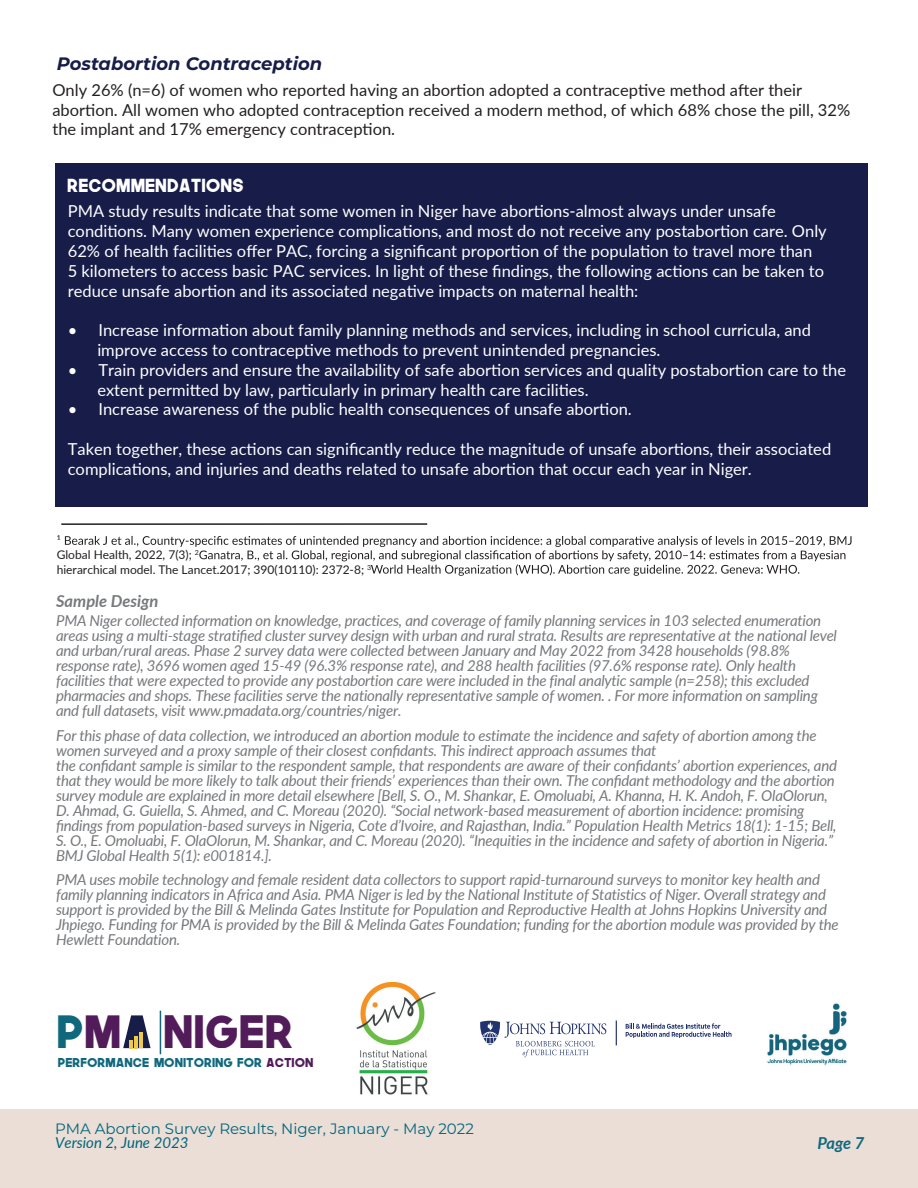
<style>
.page{position:relative;width:918px;height:1188px;background:#fff}
.page>*{position:absolute;margin:0;border:0;box-sizing:border-box;transform-origin:0 0}
.t1{font:44.7px "The Next Font";color:#521c5b;scale:1.04 1}
.t2{font:44.4px "The Next Font";color:#10687d;scale:1.04 1}
.t3{font:italic 700 18px "Montserrat";color:#171c49}
.t4{font:18px "The Next Font";color:#fff}
.t5{font:16.5px/19.8px "Lato";color:#fff}
.t6{font:16.5px/19.8px "Lato";color:#231f20}
.t7{font:italic 700 16.5px "Lato";color:#76787b}
.t8{font:italic 700 16.5px "Lato";color:#10687e}
.t9{font:italic 15px/15px "Lato";letter-spacing:-.015em;color:#76787b}
.t10{font:italic 15px/15px "Lato";letter-spacing:-.015em;color:#76787b}
.t11{font:15px "Montserrat";color:#00657c}
.t12{font:italic 15px "Lato";color:#00657c}
.t13{font:12.3px "The Next Font";color:#10687d;scale:1.04 1}
.t14{font:12px/14.4px "Lato";color:#231f20}
.s1{font-style:inherit}
.s2{color:#521c5b}
</style>
<div class="page">
<div style="left:0;top:1109px;width:918px;height:79px;background:#ebded6"></div>
<svg style="left:65px;top:536px;width:787px;height:40px"></svg>
<hr style="left:61px;top:523px;width:366px;height:2px;background:#231f20">
<div style="left:55px;top:163px;width:813px;height:344px;background:#171d48"></div>
<svg style="left:480px;top:1021px;width:126px;height:36px"></svg>
<svg style="left:626px;top:1023px;width:106px;height:15px"></svg>
<svg style="left:616px;top:1021px;width:1px;height:24px"></svg>
<img style="left:767px;top:1003px;width:80px;height:62px">
<img style="left:356px;top:981px;width:80px;height:114px">
<hr style="left:160px;top:1011px;width:1px;height:43px;background:#13667d">
<svg style="left:123px;top:1015px;width:28px;height:33px"></svg>
<hr style="left:140px;top:1032px;width:3px;height:16px;background:#edca4b">
<p class="t3" style="left:57px;top:51px;width:267px">Postabortion Contraception</p>
<p class="t6" style="left:52px;top:79px;width:799px">Only 26% (n=6) of women who reported having an abortion adopted a contraceptive method after their abortion. All women who adopted contraception received a modern method, of which 68% chose the pill, 32% the implant and 17% emergency contraception.</p>
<p class="t4" style="left:67px;top:173px;width:178px">RECOMMENDATIONS</p>
<p class="t5" style="left:68px;top:201px;width:760px">PMA study results indicate that some women in Niger have abortions-almost always under unsafe conditions. Many women experience complications, and most do not receive any postabortion care. Only 62% of health facilities offer PAC, forcing a significant proportion of the population to travel more than<br>5 kilometers to access basic PAC services. In light of these findings, the following actions can be taken to reduce unsafe abortion and its associated negative impacts on maternal health:</p>
<p class="t5" style="left:97px;top:320px;width:715px;text-indent:-30px">• Increase information about family planning methods and services, including in school curricula, and improve access to contraceptive methods to prevent unintended pregnancies.</p>
<p class="t5" style="left:97px;top:359px;width:750px;text-indent:-30px">• Train providers and ensure the availability of safe abortion services and quality postabortion care to the extent permitted by law, particularly in primary health care facilities.</p>
<p class="t5" style="left:68px;top:399px;width:566px">• Increase awareness of the public health consequences of unsafe abortion.</p>
<p class="t5" style="left:68px;top:438px;width:765px">Taken together, these actions can significantly reduce the magnitude of unsafe abortions, their associated complications, and injuries and deaths related to unsafe abortion that occur each year in Niger.</p>
<p class="t14" style="left:57px;top:533px;width:316px">¹<br>Global Health, 2022, 7(3); <sup>2<br></sup>hierarchical model. The Lancet.2017; 390(10110): 2372-8; <sup>3</sup></p>
<p class="t7" style="left:56px;top:589px;width:104px">Sample Design</p>
<p class="t10" style="left:56px;top:612px;width:782px"><span class="s1">PMA Niger collected information on knowledge, practices, and coverage of family planning services in 103 selected enumeration areas using a multi-stage stratified cluster survey design with urban and rural strata. Results are representative at the national level and urban/rural areas.</span> Phase 2 survey data were collected between January and May 2022 from 3428 households (98.8% response rate), 3696 women aged 15-49 (96.3% response rate), and 288 health facilities (97.6% response rate). Only health facilities that were expected to provide any postabortion care were included in the final analytic sample (n=258); this excluded pharmacies and shops. These facilities serve the nationally representative sample of women. <span class="s1">. For more information on sampling and full datasets, visit www.pmadata.org/countries/niger.</span></p>
<p class="t9" style="left:56px;top:728px;width:782px">For this phase of data collection, we introduced an abortion module to estimate the incidence and safety of abortion among the women surveyed and a proxy sample of their closest confidants. This indirect approach assumes that<br>the confidant sample is similar to the respondent sample, that respondents are aware of their confidants’ abortion experiences, and that they would be more likely to talk about their friends’ experiences than their own. The confidant methodology and the abortion survey module are explained in more detail elsewhere [Bell, S. O., M. Shankar, E. Omoluabi, A. Khanna, H. K. Andoh, F. OlaOlorun, D. Ahmad, G. Guiella, S. Ahmed, and C. Moreau (2020). “Social network-based measurement of abortion incidence: promising findings from population-based surveys in Nigeria, Cote d’Ivoire, and Rajasthan, India.” Population Health Metrics 18(1): 1-15; Bell, S. O., E. Omoluabi, F. OlaOlorun, M. Shankar, and C. Moreau (2020). “Inequities in the incidence and safety of abortion in Nigeria.” BMJ Global Health 5(1): e001814.].</p>
<p class="t9" style="left:56px;top:872px;width:784px">PMA uses mobile technology and female resident data collectors to support rapid-turnaround surveys to monitor key health and family planning indicators in Africa and Asia. PMA Niger is led by the National Institute of Statistics of Niger. Overall strategy and support is provided by the Bill &amp; Melinda Gates Institute for Population and Reproductive Health at Johns Hopkins University and Jhpiego. Funding for PMA is provided by the Bill &amp; Melinda Gates Foundation; funding for the abortion module was provided by the Hewlett Foundation.</p>
<h1 class="t1" style="left:163px;top:1001px;width:127px">NIGER</h1>
<h2 class="t2" style="left:57px;top:1002px;width:64px">P<span class="s2">M</span></h2>
<p class="t13" style="left:58px;top:1054px;width:247px">PERFORMANCE MONITORING FOR <span class="s2">ACTION</span></p>
<p class="t11" style="left:55px;top:1118px;width:420px">PMA Abortion Survey Results, Niger, January - May 2022</p>
<p class="t12" style="left:55px;top:1132px;width:135px">Version 2, <span class="s1">June</span> 2023</p>
<p class="t8" style="left:818px;top:1130px;width:48px">Page 7</p>
</div>
